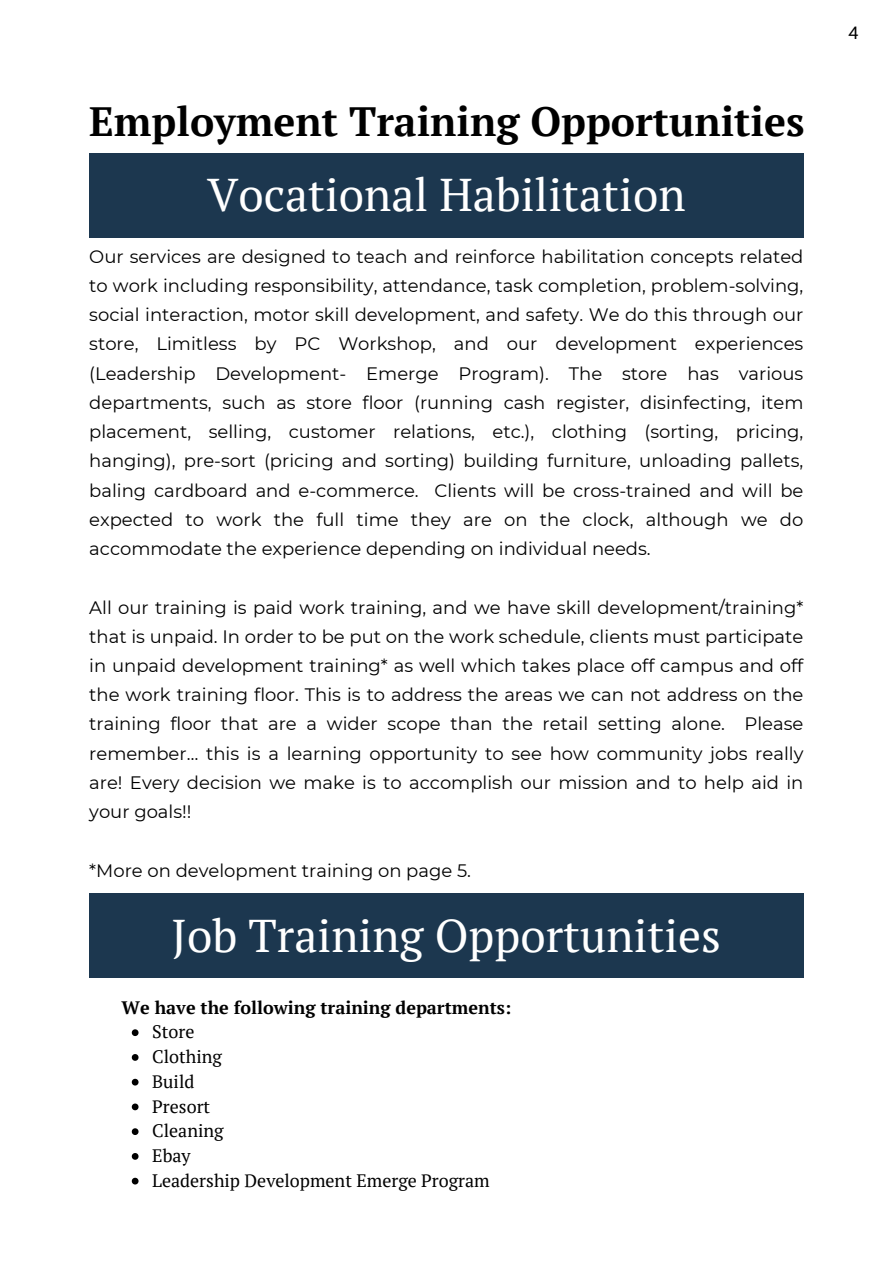
<style>
.page{position:relative;width:893px;height:1264px;background:#fff}
.page>*{position:absolute;margin:0;border:0;box-sizing:border-box;transform-origin:0 0}
.t1{font:45.75px "PT Serif";color:#fff}
.t2{font:700 40.8px "PT Serif";color:#000}
.t3{font:18px/29.2px "Montserrat";color:#000;text-align:justify}
.t4{font:18px "PT Serif";color:#000}
.t5{font:700 18px "PT Serif";color:#000}
.t6{font:18px "Aileron";color:#000}
</style>
<div class="page">
<div style="left:89px;top:153px;width:714px;height:85px;background:#1c374f"></div>
<div style="left:89px;top:892px;width:714px;height:85px;background:#1c374f"></div>
<svg style="left:132px;top:1029px;width:6px;height:7px"></svg>
<svg style="left:132px;top:1054px;width:6px;height:6px"></svg>
<svg style="left:132px;top:1078px;width:6px;height:7px"></svg>
<svg style="left:132px;top:1103px;width:6px;height:7px"></svg>
<svg style="left:132px;top:1128px;width:6px;height:6px"></svg>
<svg style="left:132px;top:1153px;width:6px;height:6px"></svg>
<svg style="left:132px;top:1177px;width:6px;height:7px"></svg>
<p class="t2" style="left:89px;top:94px;width:716px">Employment Training Opportunities</p>
<p class="t1" style="left:207px;top:164px;width:480px">Vocational Habilitation</p>
<p class="t3" style="left:89px;top:241px;width:715px">Our services are designed to teach and reinforce habilitation concepts related to work including responsibility, attendance, task completion, problem-solving, social interaction, motor skill development, and safety. We do this through our store, Limitless by PC Workshop, and our development experiences (Leadership Development- Emerge Program). The store has various departments, such as store floor (running cash register, disinfecting, item placement, selling, customer relations, etc.), clothing (sorting, pricing, hanging), pre-sort (pricing and sorting) building furniture, unloading pallets, baling cardboard and e-commerce. Clients will be cross-trained and will be expected to work the full time they are on the clock, although we do accommodate the experience depending on individual needs.</p>
<p class="t3" style="left:89px;top:592px;width:715px">All our training is paid work training, and we have skill development/training* that is unpaid. In order to be put on the work schedule, clients must participate in unpaid development training* as well which takes place off campus and off the work training floor. This is to address the areas we can not address on the training floor that are a wider scope than the retail setting alone. Please remember… this is a learning opportunity to see how community jobs really are! Every decision we make is to accomplish our mission and to help aid in your goals!!</p>
<p class="t3" style="left:89px;top:855px;width:383px">*More on development training on page 5.</p>
<p class="t1" style="left:172px;top:904px;width:551px">Job Training Opportunities</p>
<p class="t5" style="left:122px;top:994px;width:391px">We have the following training departments:</p>
<p class="t4" style="left:152px;top:1019px;width:44px">Store</p>
<p class="t4" style="left:152px;top:1044px;width:71px">Clothing</p>
<p class="t4" style="left:152px;top:1069px;width:44px">Build</p>
<p class="t4" style="left:152px;top:1093px;width:59px">Presort</p>
<p class="t4" style="left:152px;top:1118px;width:73px">Cleaning</p>
<p class="t4" style="left:152px;top:1143px;width:40px">Ebay</p>
<p class="t4" style="left:152px;top:1167px;width:339px">Leadership Development Emerge Program</p>
<p class="t6" style="left:848px;top:22px;width:12px">4</p>
</div>
